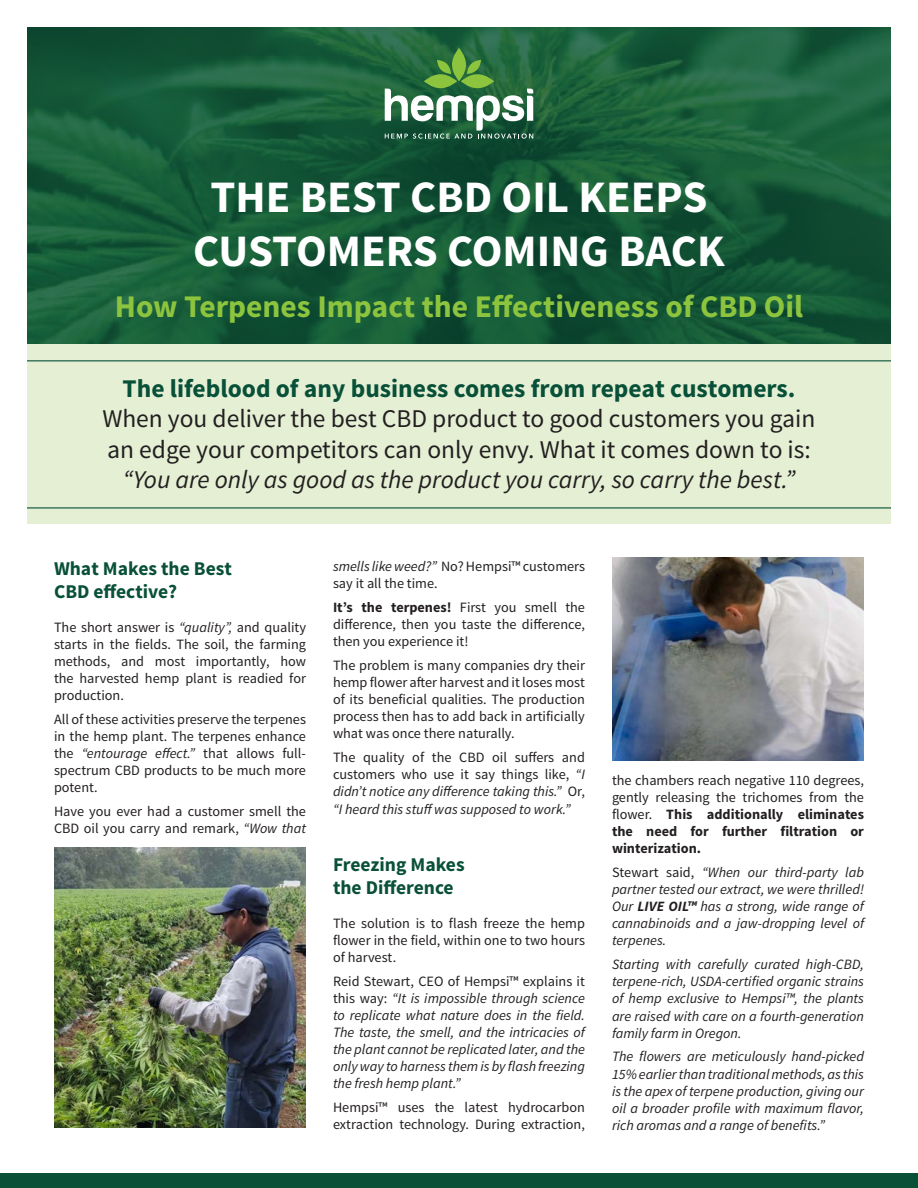
<style>
.page{position:relative;width:918px;height:1188px;background:#fff}
.page>*{position:absolute;margin:0;border:0;box-sizing:border-box;transform-origin:0 0}
.t1{font:700 45px "Source Sans Pro";color:#fff}
.t2{font:700 31.5px "Source Sans Pro";color:#8cc43e}
.t3{font:25.5px/30.6px "Source Sans Pro";color:#231f20;text-align:center}
.t4{font:700 25.5px "Source Sans Pro";color:#085038}
.t5{font:700 19.5px "Source Sans Pro";color:#085038}
.t6{font:14.25px/17.1px "Source Sans Pro";color:#231f20;text-align:justify}
.t7{font:italic 14.25px/17.1px "Source Sans Pro";color:#231f20;text-align:justify}
.s1{font-style:italic}
.s2{font-weight:700}
.s3{font-style:normal}
</style>
<div class="page">
<div style="left:27px;top:344px;width:864px;height:180px;background:#e4efd4"></div>
<img style="left:27px;top:27px;width:864px;height:317px">
<svg style="left:452px;top:48px;width:14px;height:33px"></svg>
<svg style="left:467px;top:60px;width:14px;height:14px"></svg>
<svg style="left:437px;top:60px;width:14px;height:14px"></svg>
<svg style="left:461px;top:74px;width:33px;height:14px"></svg>
<svg style="left:424px;top:74px;width:33px;height:14px"></svg>
<svg style="left:385px;top:89px;width:148px;height:50px"></svg>
<div style="left:0;top:1173px;width:918px;height:15px;background:#085038"></div>
<img style="left:612px;top:557px;width:252px;height:203px">
<img style="left:54px;top:847px;width:252px;height:281px">
<hr style="left:27px;top:360px;width:864px;height:1px;background:#085038">
<hr style="left:27px;top:507px;width:864px;height:1px;background:#085038">
<p class="t1" style="left:211px;top:168px;width:498px">THE BEST CBD OIL KEEPS</p>
<p class="t1" style="left:193px;top:222px;width:533px">CUSTOMERS COMING BACK</p>
<p class="t2" style="left:115px;top:286px;width:690px">How Terpenes Impact the Effectiveness of CBD Oil</p>
<p class="t4" style="left:123px;top:372px;width:674px">The lifeblood of any business comes from repeat customers.</p>
<p class="t3" style="left:102px;top:404px;width:715px">When you deliver the best CBD product to good customers you gain an edge your competitors can only envy. What it comes down to is: <span class="s1">“You are only as good as the product you carry, so carry the best.”</span></p>
<p class="t5" style="left:54px;top:556px;width:179px">What Makes the Best</p>
<p class="t5" style="left:54px;top:579px;width:125px">CBD effective?</p>
<p class="t6" style="left:54px;top:619px;width:254px">The short answer is <span class="s1">“quality”,</span> and quality starts in the fields. The soil, the farming methods, and most importantly, how the harvested hemp plant is readied for production.</p>
<p class="t6" style="left:54px;top:711px;width:254px">All of these activities preserve the terpenes in the hemp plant. The terpenes enhance the <span class="s1">“entourage effect.”</span> that allows full&shy;spectrum CBD products to be much more potent.</p>
<p class="t6" style="left:54px;top:803px;width:254px">Have you ever had a customer smell the<br>CBD oil you carry and remark, <span class="s1">“Wow that</span></p>
<p class="t6" style="left:333px;top:558px;width:253px"><span class="s1">smells like weed?”</span> No? Hempsi™ customers say it all the time.</p>
<p class="t6" style="left:333px;top:599px;width:253px"><span class="s2">It’s the terpenes!</span> First you smell the difference, then you taste the difference, then you experience it!</p>
<p class="t6" style="left:333px;top:657px;width:254px">The problem is many companies dry their hemp flower after harvest and it loses most of its beneficial qualities. The production process then has to add back in artificially what was once there naturally.</p>
<p class="t7" style="left:333px;top:749px;width:253px"><span class="s3">The quality of the CBD oil suffers and customers who use it say things like,</span> “I didn’t notice any difference taking this.” <span class="s3">Or, </span>“I heard this stuff was supposed to work.”</p>
<p class="t5" style="left:333px;top:852px;width:133px">Freezing Makes</p>
<p class="t5" style="left:333px;top:875px;width:122px">the Difference</p>
<p class="t6" style="left:333px;top:915px;width:253px">The solution is to flash freeze the hemp flower in the field, within one to two hours of harvest.</p>
<p class="t7" style="left:333px;top:973px;width:254px"><span class="s3">Reid Stewart, CEO of Hempsi™ explains it this way:</span> “It is impossible through science to replicate what nature does in the field.<br>The taste, the smell, and the intricacies of the plant cannot be replicated later, and the only way to harness them is by flash freezing the fresh hemp plant.”</p>
<p class="t6" style="left:333px;top:1099px;width:253px">Hempsi™ uses the latest hydrocarbon extraction technology. During extraction,</p>
<p class="t6" style="left:612px;top:772px;width:254px">the chambers reach negative 110 degrees, gently releasing the trichomes from the flower. <span class="s2">This additionally eliminates the need for further filtration or winterization.</span></p>
<p class="t7" style="left:612px;top:864px;width:254px"><span class="s3">Stewart said,</span> “When our third-party lab partner tested our extract, we were thrilled!<br>Our <span class="s2">LIVE OIL™</span> has a strong, wide range of cannabinoids and a jaw-dropping level of terpenes.</p>
<p class="t7" style="left:612px;top:956px;width:254px">Starting with carefully curated high-CBD, terpene-rich, USDA-certified organic strains of hemp exclusive to Hempsi™, the plants are raised with care on a fourth-generation family farm in Oregon.</p>
<p class="t7" style="left:612px;top:1048px;width:254px">The flowers are meticulously hand-picked 15% earlier than traditional methods, as this is the apex of terpene production, giving our oil a broader profile with maximum flavor, rich aromas and a range of benefits.”</p>
</div>
